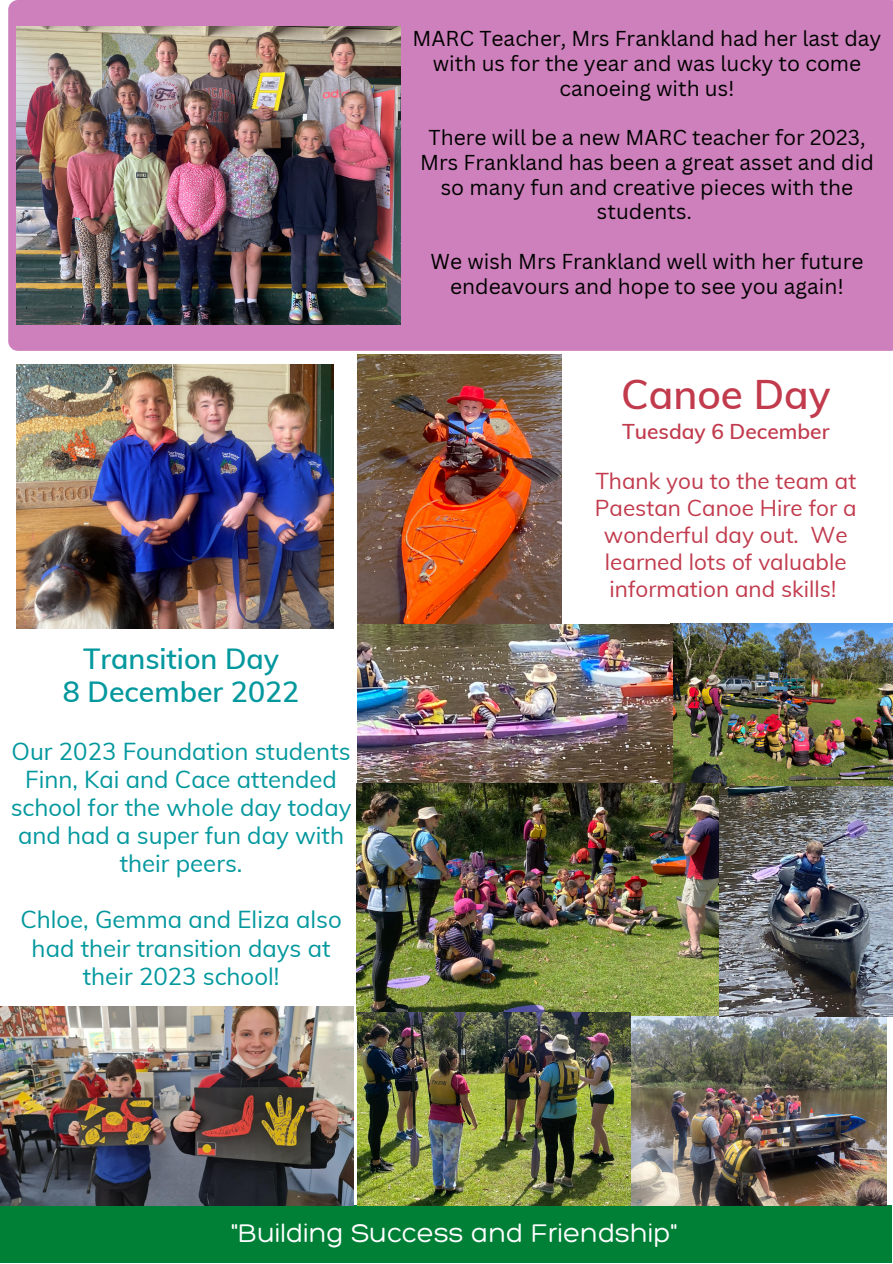
<style>
.page{position:relative;width:893px;height:1264px;background:#fff}
.page>*{position:absolute;margin:0;border:0;box-sizing:border-box;transform-origin:0 0}
.t1{font:600 40.5px "Muli";color:#c13b4d}
.t2{font:600 28.5px/33.8px "Muli";color:#03989e;text-align:center}
.t3{font:300 27.75px "Hero";color:#fff}
.t4{font:24px/28px "Muli";color:#03989e;text-align:center}
.t5{font:22.5px/27px "Muli";color:#c13b4d;text-align:center}
.t6{font:21px/24.8px "Canva Sans";color:#000;text-align:center}
.t7{font:600 21px "Muli";color:#c13b4d}
</style>
<div class="page">
<div style="left:0;top:1205px;width:892px;height:57px;background:#008037"></div>
<div style="left:8px;top:0;width:884px;height:351px;background:#cd80bc"></div>
<img style="left:670px;top:623px;width:222px;height:162px">
<img style="left:357px;top:354px;width:204px;height:270px">
<img style="left:357px;top:1015px;width:529px;height:190px">
<img style="left:357px;top:624px;width:315px;height:159px">
<img style="left:16px;top:26px;width:385px;height:298px">
<img style="left:357px;top:783px;width:363px;height:232px">
<img style="left:719px;top:786px;width:173px;height:230px">
<img style="left:16px;top:364px;width:317px;height:264px">
<img style="left:0;top:1006px;width:353px;height:199px">
<p class="t6" style="left:412px;top:26px;width:470px">MARC Teacher, Mrs Frankland had her last day with us for the year and was lucky to come canoeing with us!</p>
<p class="t6" style="left:420px;top:125px;width:455px">There will be a new MARC teacher for 2023, Mrs Frankland has been a great asset and did so many fun and creative pieces with the students.</p>
<p class="t6" style="left:430px;top:248px;width:434px">We wish Mrs Frankland well with her future endeavours and hope to see you again!</p>
<h2 class="t2" style="left:63px;top:641px;width:238px">Transition Day<br>8 December 2022</h2>
<p class="t4" style="left:11px;top:736px;width:342px">Our 2023 Foundation students<br>Finn, Kai and Cace attended school for the whole day today and had a super fun day with their peers.</p>
<p class="t4" style="left:20px;top:905px;width:323px">Chloe, Gemma and Eliza also had their transition days at their 2023 school!</p>
<h1 class="t1" style="left:621px;top:368px;width:211px">Canoe Day</h1>
<p class="t7" style="left:622px;top:417px;width:209px">Tuesday 6 December</p>
<p class="t5" style="left:595px;top:467px;width:263px">Thank you to the team at<br>Paestan Canoe Hire for a wonderful day out. We learned lots of valuable information and skills!</p>
<h3 class="t3" style="left:231px;top:1215px;width:447px">"Building Success and Friendship"</h3>
</div>
